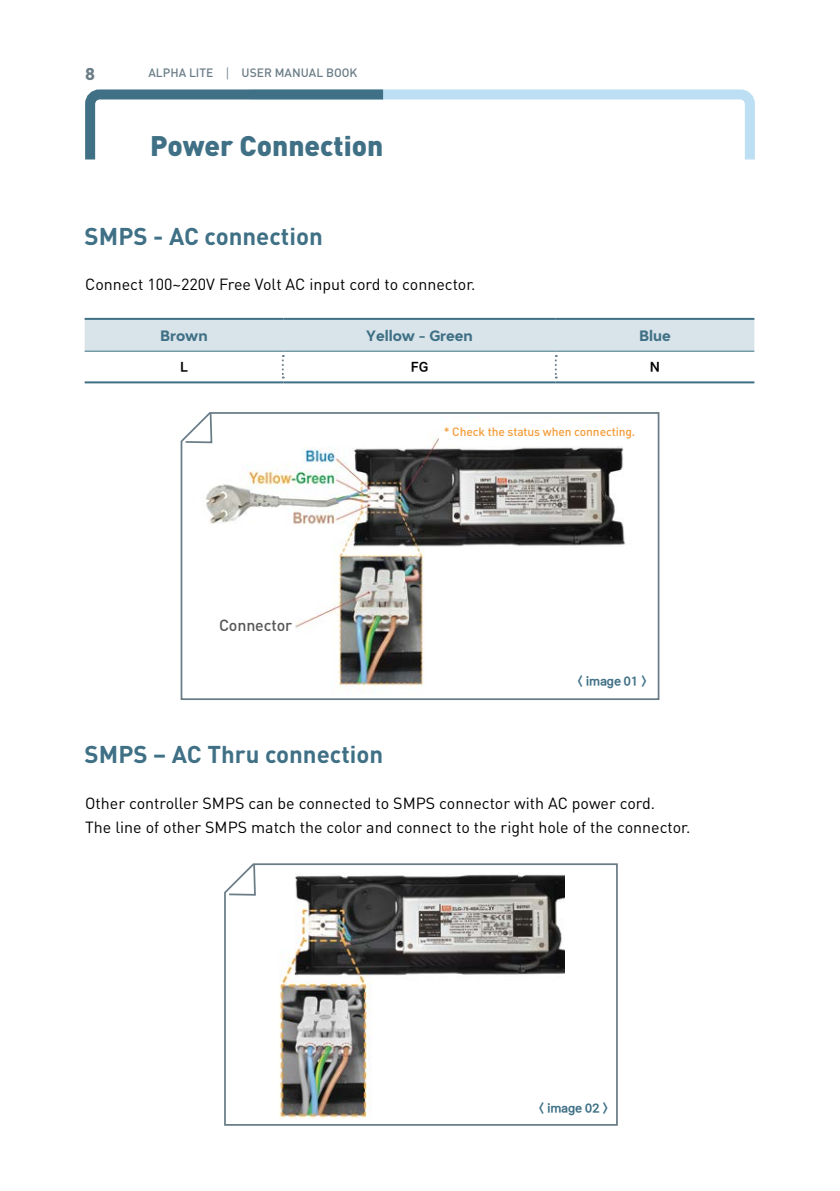
<style>
.page{position:relative;width:840px;height:1191px;background:#fff}
.page>*{position:absolute;margin:0;border:0;box-sizing:border-box;transform-origin:0 0}
.t1{font:900 28px "DIN Pro";color:#3f7085}
.t2{font:700 24px "DIN Pro";color:#3f7085}
.t3{font:16px/24px "DIN Pro";color:#000}
.t4{font:500 16px "DIN Pro";letter-spacing:-.01em;color:#595757}
.t5{font:16px "Adlinnaka Bold Demo";color:#6a7d87}
.t6{font:14px "Adlinnaka Bold Demo";color:#3f7085}
.t7{font:13px "NEXON Lv 2 Gothic OTF Bold";color:#000}
.t8{font:500 12px "DIN Pro";letter-spacing:-.01em;color:#f49d3a}
.t9{font:500 12px "DIN Pro";color:#6a7d87}
.t10{font:12px "NEXON Lv 2 Gothic OTF Bold";letter-spacing:-.02em;color:#3f7085}
.s1{font-family:"NEXON Lv 2 Gothic OTF Medium";font-weight:400}
</style>
<div class="page">
<svg style="left:393px;top:89px;width:362px;height:71px"></svg>
<svg style="left:85px;top:89px;width:308px;height:71px"></svg>
<svg style="left:85px;top:320px;width:669px;height:58px"></svg>
<hr style="left:85px;top:351px;width:198px;height:1px;background:#3f7085">
<hr style="left:283px;top:351px;width:272px;height:1px;background:#3f7085">
<hr style="left:555px;top:351px;width:199px;height:1px;background:#3f7085">
<hr style="left:85px;top:318px;width:198px;height:2px;background:#3f7085">
<hr style="left:283px;top:318px;width:272px;height:2px;background:#3f7085">
<hr style="left:555px;top:318px;width:199px;height:2px;background:#3f7085">
<hr style="left:85px;top:381px;width:198px;height:2px;background:#3f7085">
<hr style="left:283px;top:381px;width:272px;height:2px;background:#3f7085">
<hr style="left:555px;top:381px;width:199px;height:2px;background:#3f7085">
<svg style="left:224px;top:863px;width:394px;height:263px"></svg>
<svg style="left:227px;top:863px;width:29px;height:33px"></svg>
<svg style="left:180px;top:412px;width:480px;height:288px"></svg>
<svg style="left:184px;top:412px;width:29px;height:32px"></svg>
<div style="left:204px;top:604px;width:91px;height:48px;background:#fff"></div>
<div style="left:439px;top:421px;width:197px;height:25px;background:#fff"></div>
<p class="t5" style="left:85px;top:67px;width:11px">8</p>
<p class="t9" style="left:148px;top:65px;width:210px">ALPHA LITE <span class="s1">┃</span> USER MANUAL BOOK</p>
<h1 class="t1" style="left:150px;top:127px;width:234px">Power Connection</h1>
<h2 class="t2" style="left:85px;top:220px;width:239px">SMPS - AC connection</h2>
<p class="t3" style="left:85px;top:272px;width:391px">Connect 100~220V Free Volt AC input cord to connector.</p>
<p class="t6" style="left:160px;top:330px;width:49px">Brown</p>
<p class="t6" style="left:366px;top:330px;width:108px">Yellow - Green</p>
<p class="t6" style="left:639px;top:330px;width:33px">Blue</p>
<p class="t7" style="left:180px;top:360px;width:9px">L</p>
<p class="t7" style="left:410px;top:360px;width:19px">FG</p>
<p class="t7" style="left:649px;top:360px;width:12px">N</p>
<p class="t8" style="left:443px;top:423px;width:193px">* Check the status when connecting.</p>
<p class="t4" style="left:219px;top:614px;width:75px">Connector</p>
<h2 class="t2" style="left:85px;top:738px;width:300px">SMPS – AC Thru connection</h2>
<p class="t10" style="left:577px;top:675px;width:71px">&lt; image 01 &gt;</p>
<p class="t3" style="left:85px;top:790px;width:606px">Other controller SMPS can be connected to SMPS connector with AC power cord.<br>The line of other SMPS match the color and connect to the right hole of the connector.</p>
<p class="t10" style="left:538px;top:1102px;width:71px">&lt; image 02 &gt;</p>
</div>
